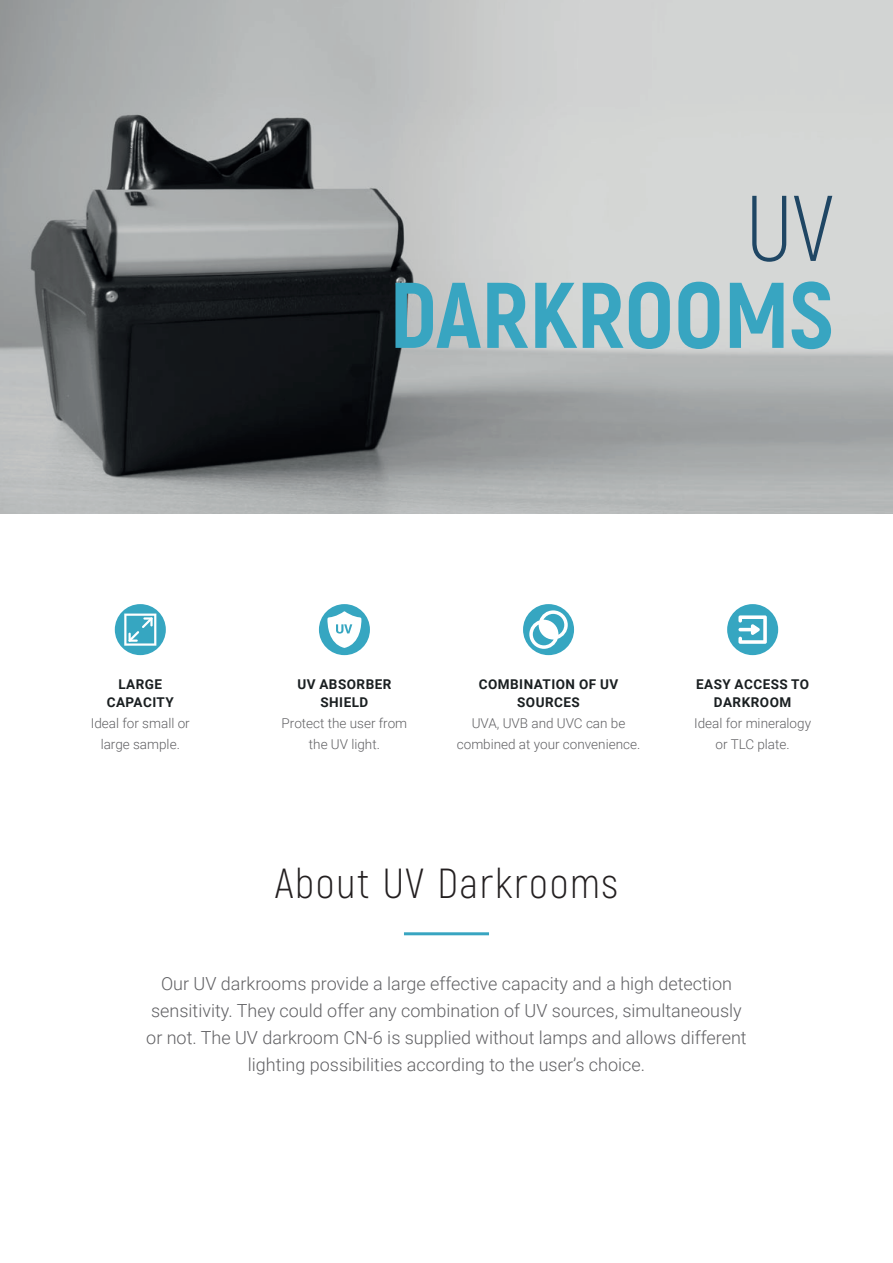
<style>
.page{position:relative;width:893px;height:1263px;background:#fff}
.page>*{position:absolute;margin:0;border:0;box-sizing:border-box;transform-origin:0 0}
.t1{font:800 93px "Akrobat";color:#38a5c1}
.t2{font:300 93px "Akrobat";color:#1f4664}
.t3{font:300 42px "Akrobat";letter-spacing:.04em;color:#231f20}
.t4{font:300 18px/27px "Roboto";color:#616164;text-align:center}
.t5{font:300 13.5px/21px "Roboto";color:#616164;text-align:center}
.t6{font:700 13.5px/18px "Roboto";letter-spacing:.035em;color:#1a1f21;text-align:center}
</style>
<div class="page">
<img style="left:0;top:0;width:893px;height:514px">
<hr style="left:404px;top:932px;width:85px;height:3px;background:#38a5c1">
<div style="left:117px;top:606px;width:47px;height:47px;background:#36a6c1;border-radius:50%"></div>
<div style="left:115px;top:604px;width:51px;height:51px;border:4px solid #36a6c1;border-radius:50%"></div>
<svg style="left:124px;top:613px;width:32px;height:33px"></svg>
<div style="left:321px;top:606px;width:47px;height:47px;background:#36a6c1;border-radius:50%"></div>
<div style="left:319px;top:604px;width:51px;height:51px;border:4px solid #36a6c1;border-radius:50%"></div>
<svg style="left:327px;top:611px;width:34px;height:37px"></svg>
<div style="left:525px;top:606px;width:47px;height:47px;background:#36a6c1;border-radius:50%"></div>
<div style="left:523px;top:604px;width:51px;height:51px;border:4px solid #36a6c1;border-radius:50%"></div>
<svg style="left:529px;top:610px;width:39px;height:39px"></svg>
<div style="left:729px;top:606px;width:47px;height:47px;background:#36a6c1;border-radius:50%"></div>
<div style="left:727px;top:604px;width:51px;height:51px;border:4px solid #36a6c1;border-radius:50%"></div>
<svg style="left:738px;top:615px;width:29px;height:29px"></svg>
<h1 class="t2" style="left:746px;top:174px;width:89px">UV</h1>
<h1 class="t1" style="left:389px;top:256px;width:446px">DARKROOMS</h1>
<p class="t6" style="left:107px;top:675px;width:69px">LARGE<br>CAPACITY</p>
<p class="t5" style="left:91px;top:712px;width:100px">Ideal for small or large sample.</p>
<p class="t6" style="left:297px;top:675px;width:96px">UV ABSORBER<br>SHIELD</p>
<p class="t5" style="left:282px;top:712px;width:127px">Protect the user from the UV light.</p>
<p class="t6" style="left:479px;top:675px;width:141px">COMBINATION OF UV<br>SOURCES</p>
<p class="t5" style="left:457px;top:712px;width:185px">UVA, UVB and UVC can be combined at your convenience.</p>
<h2 class="t3" style="left:275px;top:859px;width:345px">About UV Darkrooms</h2>
<p class="t6" style="left:696px;top:675px;width:115px">EASY ACCESS TO<br>DARKROOM</p>
<p class="t5" style="left:694px;top:712px;width:118px">Ideal for mineralogy or TLC plate.</p>
<p class="t4" style="left:146px;top:969px;width:602px">Our UV darkrooms provide a large effective capacity and a high detection sensitivity. They could offer any combination of UV sources, simultaneously or not. The UV darkroom CN-6 is supplied without lamps and allows different lighting possibilities according to the user’s choice.</p>
</div>
